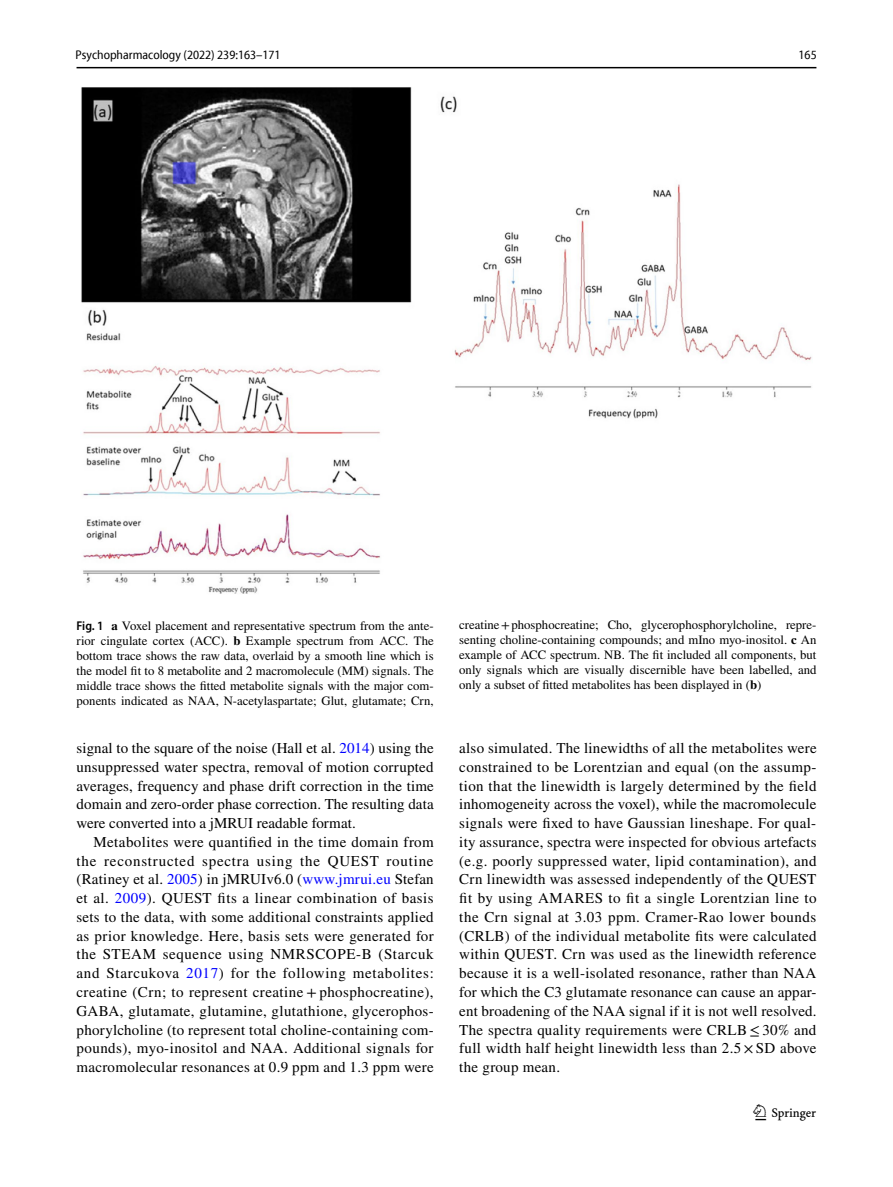
<style>
.page{position:relative;width:893px;height:1187px;background:#fff}
.page>*{position:absolute;margin:0;border:0;box-sizing:border-box;transform-origin:0 0}
.t1{font:22.5px "Springnew Regular 3";color:#000}
.t2{font:15px/18.8px "STIX";letter-spacing:.02em;color:#000;text-align:justify}
.t3{font:12.75px/15px "STIX";color:#000;text-align:justify}
.t4{font:semi-condensed 12.75px "Myriad Pro Unic";color:#000}
.s1{font-family:"Myriad Pro";font-weight:600;font-stretch:semi-condensed}
.s2{font-weight:700}
.s3{color:#00f}
</style>
<div class="page">
<hr style="left:77px;top:67px;width:739px;height:1px;background:#000">
<img style="left:81px;top:87px;width:731px;height:507px">
<p class="t4" style="left:76px;top:50px;width:207px">Psychopharmacology (2022) 239:163–171</p>
<p class="t4" style="left:799px;top:50px;width:20px">165</p>
<p class="t3" style="left:77px;top:618px;width:359px"><span class="s1">Fig. 1</span> <span class="s2">a</span> Voxel placement and representative spectrum from the ante&shy;rior cingulate cortex (ACC). <span class="s2">b</span> Example spectrum from ACC. The bottom trace shows the raw data, overlaid by a smooth line which is the model fit to 8 metabolite and 2 macromolecule (MM) signals. The middle trace shows the fitted metabolite signals with the major com&shy;ponents indicated as NAA, N-acetylaspartate; Glut, glutamate; Crn,</p>
<p class="t3" style="left:459px;top:618px;width:359px">creatine+phosphocreatine; Cho, glycerophosphorylcholine, repre&shy;senting choline-containing compounds; and mIno myo-inositol. <span class="s2">c</span> An example of ACC spectrum. NB. The fit included all components, but only signals which are visually discernible have been labelled, and only a subset of fitted metabolites has been displayed in (<span class="s2">b</span>)</p>
<p class="t2" style="left:77px;top:739px;width:359px">signal to the square of the noise (Hall et al. <span class="s3">2014</span>) using the unsuppressed water spectra, removal of motion corrupted averages, frequency and phase drift correction in the time domain and zero-order phase correction. The resulting data were converted into a jMRUI readable format.</p>
<p class="t2" style="left:77px;top:833px;width:359px;text-indent:17px">Metabolites were quantified in the time domain from the reconstructed spectra using the QUEST routine (Ratiney et al. <span class="s3">2005</span>) in jMRUIv6.0 (<span class="s3">www.jmrui.eu</span> Stefan et al. <span class="s3">2009</span>). QUEST fits a linear combination of basis sets to the data, with some additional constraints applied as prior knowledge. Here, basis sets were generated for the STEAM sequence using NMRSCOPE-B (Starcuk and Starcukova <span class="s3">2017</span>) for the following metabolites: creatine (Crn; to represent creatine + phosphocreatine), GABA, glutamate, glutamine, glutathione, glycerophos&shy;phorylcholine (to represent total choline-containing com&shy;pounds), myo-inositol and NAA. Additional signals for macromolecular resonances at 0.9 ppm and 1.3 ppm were</p>
<p class="t2" style="left:459px;top:739px;width:359px">also simulated. The linewidths of all the metabolites were constrained to be Lorentzian and equal (on the assump&shy;tion that the linewidth is largely determined by the field inhomogeneity across the voxel), while the macromolecule signals were fixed to have Gaussian lineshape. For qual&shy;ity assurance, spectra were inspected for obvious artefacts (e.g. poorly suppressed water, lipid contamination), and Crn linewidth was assessed independently of the QUEST fit by using AMARES to fit a single Lorentzian line to the Crn signal at 3.03 ppm. Cramer-Rao lower bounds (CRLB) of the individual metabolite fits were calculated within QUEST. Crn was used as the linewidth reference because it is a well-isolated resonance, rather than NAA for which the C3 glutamate resonance can cause an appar&shy;ent broadening of the NAA signal if it is not well resolved.<br>The spectra quality requirements were CRLB≤30% and full width half height linewidth less than 2.5 × SD above the group mean.</p>
<h1 class="t1" style="left:755px;top:1104px;width:62px">1 3</h1>
</div>
